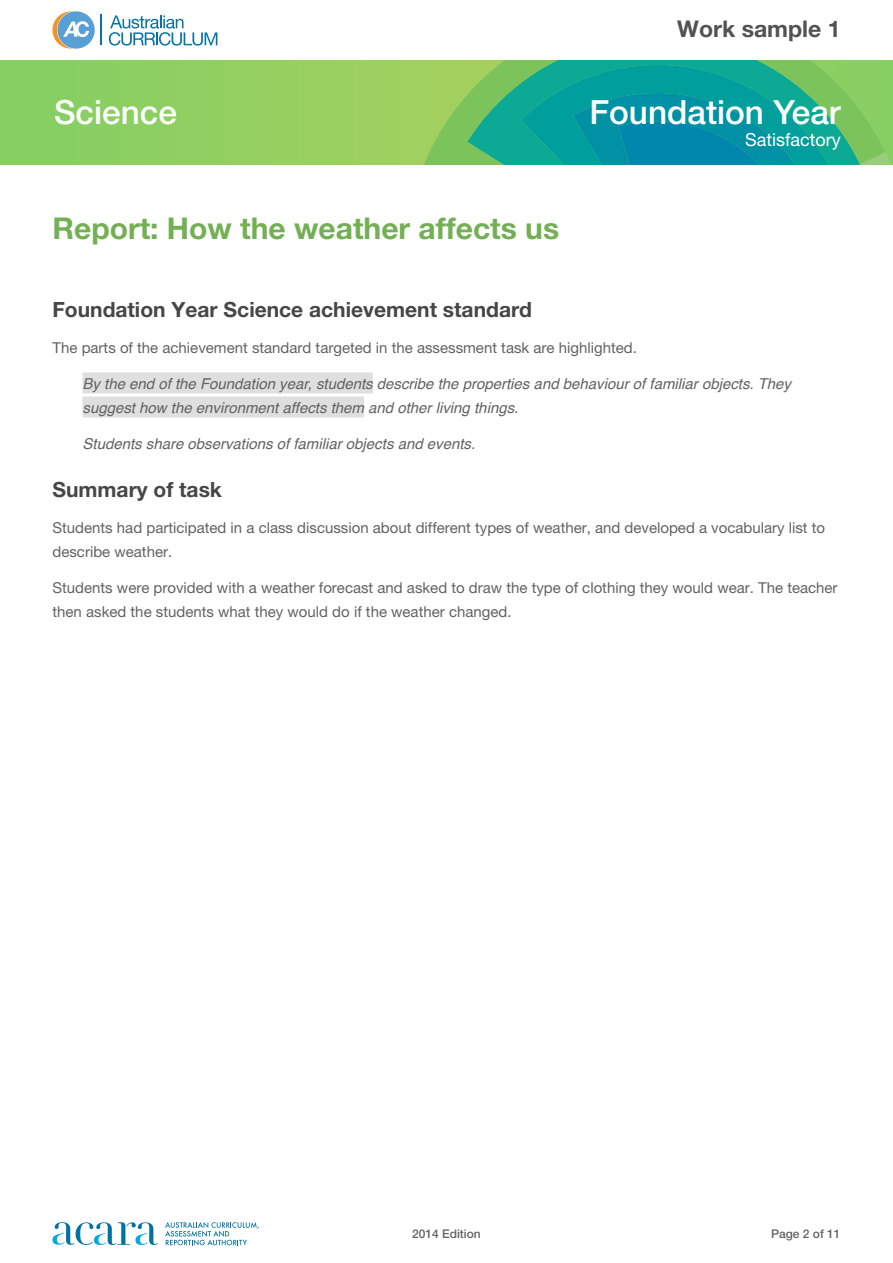
<style>
.page{position:relative;width:893px;height:1263px;background:#fff}
.page>*{position:absolute;margin:0;border:0;box-sizing:border-box;transform-origin:0 0}
.t1{font:500 33.3px "Helvetica Neue LT Pro";color:#fff}
.t2{font:700 30px "Helvetica Neue LT Pro";color:#73af53}
.t3{font:700 23.1px "Helvetica Neue LT Pro";color:#525252}
.t4{font:700 21px "Helvetica Neue LT Pro";color:#464646}
.t5{font:18px "Helvetica Neue LT Pro";color:#fff}
.t6{font:15px/24px "Helvetica Neue LT Pro";color:#626262}
.t7{font:italic 15px/24px "Helvetica";color:#626262}
.t8{font:500 12px "Helvetica Neue LT Pro";color:#626262}
</style>
<div class="page">
<div style="left:0;top:60px;width:893px;height:105px;background:linear-gradient(to bottom,#92cf62,#92cf62)"></div>
<svg style="left:417px;top:60px;width:50px;height:105px;background:#95cb5e"></svg>
<svg style="left:467px;top:60px;width:426px;height:105px;background:#24a78d"></svg>
<svg style="left:53px;top:11px;width:37px;height:38px"></svg>
<div style="left:57px;top:11px;width:38px;height:38px;background:#589fd6;border-radius:50%"></div>
<svg style="left:63px;top:21px;width:26px;height:16px"></svg>
<svg style="left:109px;top:15px;width:108px;height:31px"></svg>
<hr style="left:101px;top:14px;width:1px;height:31px;background:#0573a7">
<svg style="left:165px;top:1222px;width:94px;height:23px"></svg>
<svg style="left:53px;top:1222px;width:105px;height:23px"></svg>
<div style="left:82px;top:372px;width:291px;height:21px;background:#dfdfdf"></div>
<div style="left:82px;top:396px;width:282px;height:21px;background:#dfdfdf"></div>
<h3 class="t3" style="left:677px;top:15px;width:165px">Work sample 1</h3>
<h1 class="t1" style="left:54px;top:93px;width:124px">Science</h1>
<h1 class="t1" style="left:589px;top:92px;width:253px">Foundation Year</h1>
<p class="t5" style="left:745px;top:128px;width:97px">Satisfactory</p>
<h2 class="t2" style="left:52px;top:210px;width:508px">Report: How the weather affects us</h2>
<h3 class="t4" style="left:52px;top:296px;width:481px">Foundation Year Science achievement standard</h3>
<p class="t6" style="left:52px;top:335px;width:586px">The parts of the achievement standard targeted in the assessment task are highlighted.</p>
<p class="t7" style="left:82px;top:372px;width:710px">By the end of the Foundation year, students describe the properties and behaviour of familiar objects. They suggest how the environment affects them and other living things.</p>
<p class="t7" style="left:82px;top:432px;width:394px">Students share observations of familiar objects and events.</p>
<h3 class="t4" style="left:52px;top:476px;width:171px">Summary of task</h3>
<p class="t6" style="left:52px;top:515px;width:774px">Students had participated in a class discussion about different types of weather, and developed a vocabulary list to describe weather.</p>
<p class="t6" style="left:52px;top:575px;width:787px">Students were provided with a weather forecast and asked to draw the type of clothing they would wear. The teacher then asked the students what they would do if the weather changed.</p>
<p class="t8" style="left:412px;top:1226px;width:70px">2014 Edition</p>
<p class="t8" style="left:771px;top:1226px;width:71px">Page 2 of 11</p>
</div>
